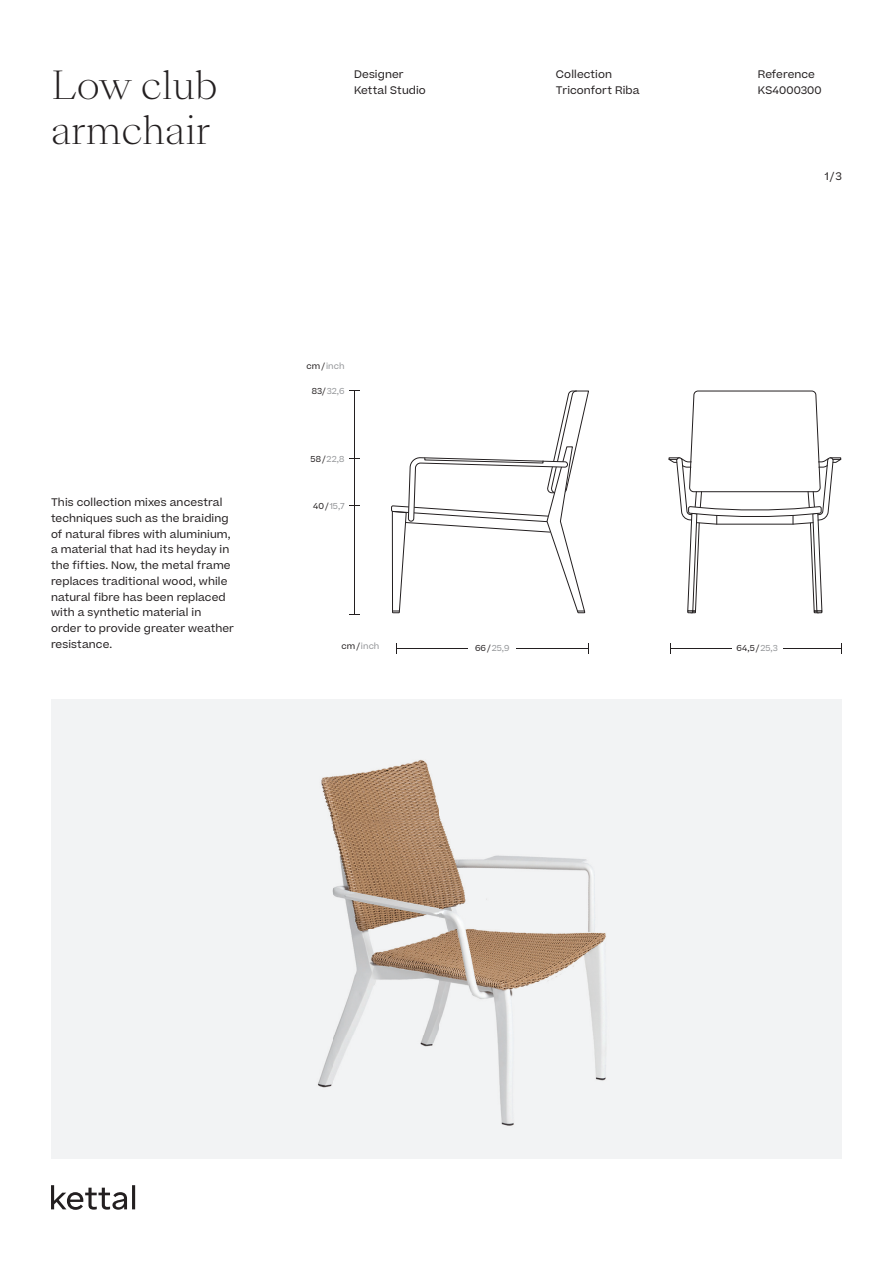
<style>
.page{position:relative;width:893px;height:1263px;background:#fff}
.page>*{position:absolute;margin:0;border:0;box-sizing:border-box;transform-origin:0 0}
.t1{font:300 37.5px "Sang Bleu Kingdom";color:#231f20}
.t2{font:19.8px "Helvetica Neue";color:#231f20}
.t3{font:10.5px/15.8px "Beatrice";letter-spacing:.01em;color:#231f20}
.t4{font:8.25px "Beatrice";letter-spacing:.01em;color:#939598}
.t5{font:8.25px "Beatrice";color:#231f20}
.s1{color:#231f20}
.s2{color:#939598}
</style>
<div class="page">
<hr style="left:670px;top:648px;width:171px;height:1px;background:#231f20">
<hr style="left:396px;top:648px;width:192px;height:1px;background:#231f20">
<hr style="left:354px;top:391px;width:1px;height:223px;background:#231f20">
<div style="left:732px;top:641px;width:51px;height:14px;background:#fff"></div>
<div style="left:469px;top:641px;width:47px;height:14px;background:#fff"></div>
<svg style="left:51px;top:1185px;width:84px;height:25px"></svg>
<div style="left:51px;top:699px;width:791px;height:460px;background:#f2f3f4"></div>
<img style="left:317px;top:759px;width:289px;height:367px">
<svg style="left:668px;top:391px;width:174px;height:222px"></svg>
<svg style="left:391px;top:391px;width:198px;height:222px"></svg>
<h1 class="t1" style="left:51px;top:59px;width:168px">Low club</h1>
<h1 class="t1" style="left:51px;top:104px;width:161px">armchair</h1>
<h2 class="t2" style="left:-4px;top:125px;width:188px">W CLUB ARMCHAIR</h2>
<p class="t3" style="left:51px;top:494px;width:185px">This collection mixes ancestral techniques such as the braiding of natural fibres with aluminium, a material that had its heyday in the fifties. Now, the metal frame replaces traditional wood, while natural fibre has been replaced with a synthetic material in order to provide greater weather resistance.</p>
<p class="t3" style="left:354px;top:66px;width:73px">Designer<br>Kettal Studio</p>
<p class="t3" style="left:556px;top:66px;width:85px">Collection<br>Triconfort Riba</p>
<p class="t3" style="left:758px;top:66px;width:59px">Reference</p>
<p class="t3" style="left:758px;top:82px;width:65px">KS4000300</p>
<p class="t4" style="left:307px;top:360px;width:39px"><span class="s1">cm/</span> inch</p>
<p class="t4" style="left:312px;top:385px;width:34px"><span class="s1">83/</span>32,6</p>
<p class="t4" style="left:311px;top:454px;width:35px"><span class="s1">58/</span>22,8</p>
<p class="t4" style="left:313px;top:500px;width:33px"><span class="s1">40/</span> 15,7</p>
<p class="t4" style="left:341px;top:640px;width:39px"><span class="s1">cm/</span> inch</p>
<p class="t3" style="left:825px;top:168px;width:19px">1/3</p>
<p class="t4" style="left:475px;top:643px;width:36px"><span class="s1">66/</span>25,9</p>
<p class="t5" style="left:737px;top:643px;width:43px">64,5/<span class="s2">25,3</span></p>
</div>
